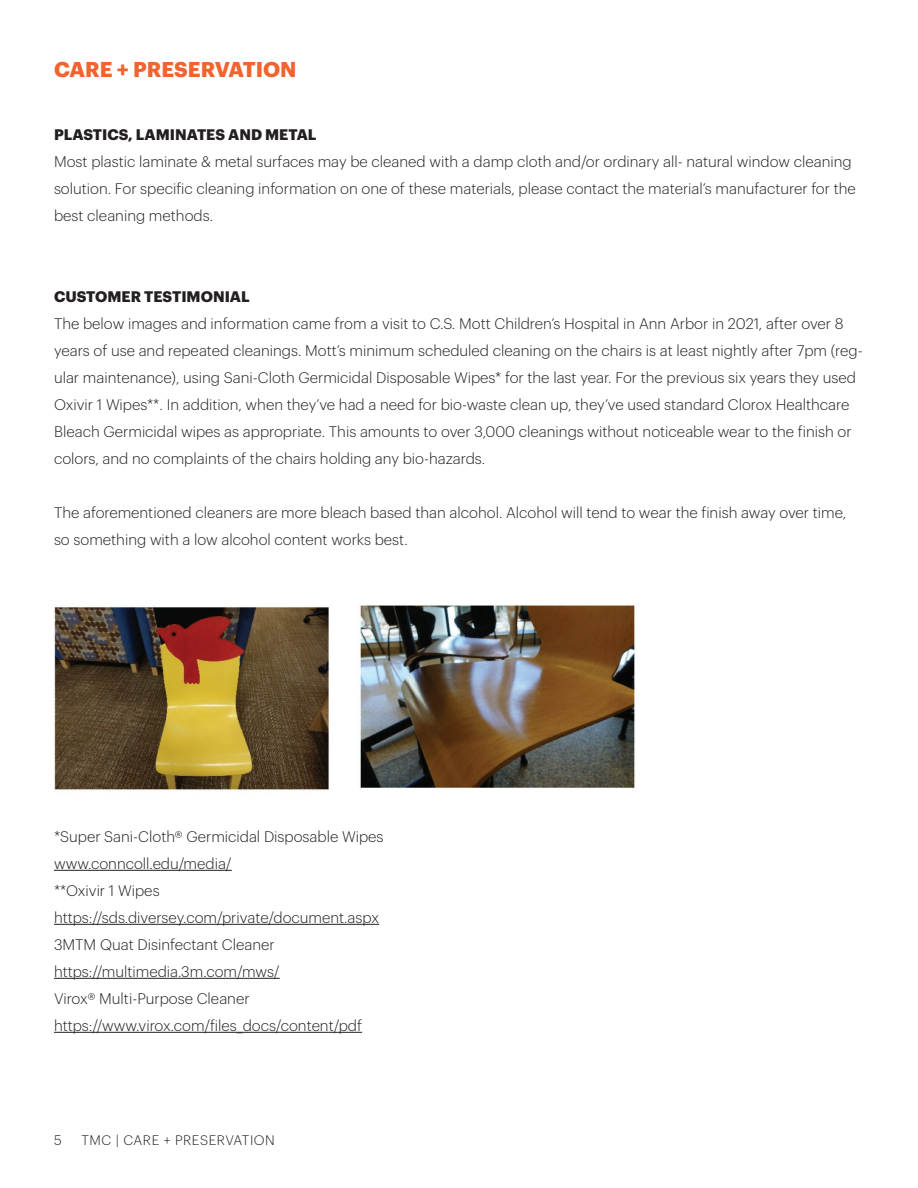
<style>
.page{position:relative;width:918px;height:1188px;background:#fff}
.page>*{position:absolute;margin:0;border:0;box-sizing:border-box;transform-origin:0 0}
.t1{font:700 21px "Graphik";color:#f2642f}
.t2{font:300 15px/27px "Graphik";color:#231f20}
.t3{font:700 15px "Graphik";color:#231f20}
.t4{font:300 13.5px "Graphik";letter-spacing:.04em;color:#231f20}
</style>
<div class="page">
<hr style="left:54px;top:870px;width:178px;height:1px;background:#231f20">
<hr style="left:54px;top:924px;width:325px;height:1px;background:#231f20">
<hr style="left:54px;top:978px;width:226px;height:1px;background:#231f20">
<hr style="left:54px;top:1032px;width:308px;height:1px;background:#231f20">
<img style="left:54px;top:605px;width:581px;height:185px">
<h1 class="t1" style="left:54px;top:53px;width:244px">CARE + PRESERVATION</h1>
<p class="t3" style="left:54px;top:123px;width:264px">PLASTICS, LAMINATES AND METAL</p>
<p class="t2" style="left:54px;top:147px;width:803px">Most plastic laminate &amp; metal surfaces may be cleaned with a damp cloth and/or ordinary all- natural window cleaning solution. For specific cleaning information on one of these materials, please contact the material’s manufacturer for the best cleaning methods.</p>
<p class="t3" style="left:54px;top:285px;width:197px">CUSTOMER TESTIMONIAL</p>
<p class="t2" style="left:54px;top:309px;width:810px">The below images and information came from a visit to C.S. Mott Children’s Hospital in Ann Arbor in 2021, after over 8 years of use and repeated cleanings. Mott’s minimum scheduled cleaning on the chairs is at least nightly after 7pm (reg&shy;ular maintenance), using Sani-Cloth Germicidal Disposable Wipes* for the last year. For the previous six years they used Oxivir 1 Wipes**. In addition, when they’ve had a need for bio-waste clean up, they’ve used standard Clorox Healthcare Bleach Germicidal wipes as appropriate. This amounts to over 3,000 cleanings without noticeable wear to the finish or colors, and no complaints of the chairs holding any bio-hazards.</p>
<p class="t2" style="left:54px;top:498px;width:794px">The aforementioned cleaners are more bleach based than alcohol. Alcohol will tend to wear the finish away over time, so something with a low alcohol content works best.</p>
<p class="t2" style="left:54px;top:822px;width:331px">*Super Sani-Cloth® Germicidal Disposable Wipes www.conncoll.edu/media/<br>**Oxivir 1 Wipes https://sds.diversey.com/private/document.aspx 3MTM Quat Disinfectant Cleaner https://multimedia.3m.com/mws/<br>Virox® Multi-Purpose Cleaner https://www.virox.com/files_docs/content/pdf</p>
<p class="t4" style="left:54px;top:1130px;width:9px">5</p>
<p class="t4" style="left:81px;top:1130px;width:195px">TMC | CARE + PRESERVATION</p>
</div>
